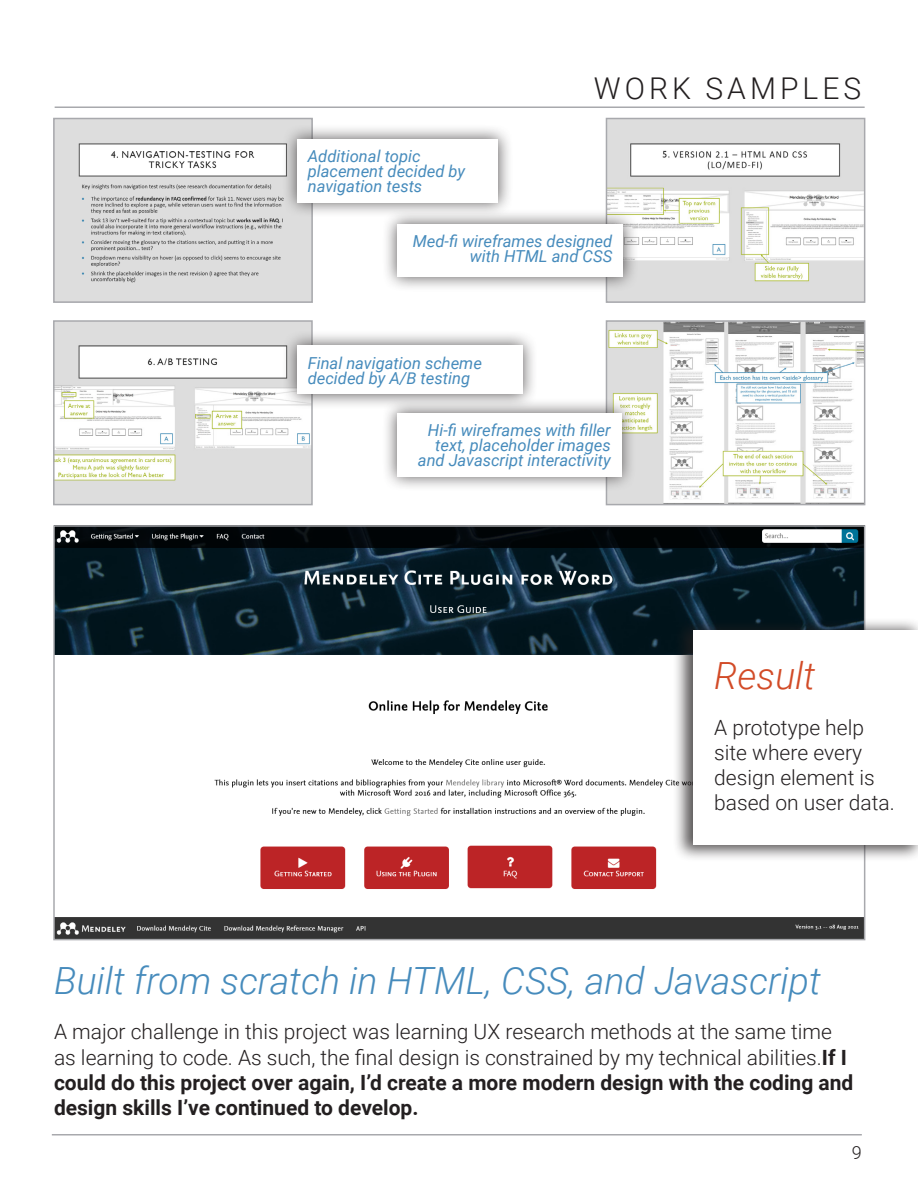
<style>
.page{position:relative;width:918px;height:1188px;background:#fff}
.page>*{position:absolute;margin:0;border:0;box-sizing:border-box;transform-origin:0 0}
.t1{font:italic 300 37.5px "Roboto";color:#468bbc}
.t2{font:italic 300 37.5px "Roboto";color:#d24b27}
.t3{font:300 30px "Roboto";letter-spacing:.135em;color:#231f20}
.Body_Text{font:300 21px/25.2px "Roboto";color:#231f20}
.t4{font:300 18px "Roboto";color:#231f20}
.Annotation_Card{font:italic 16.5px/15px "Roboto";color:#468bbc;text-align:right}
.s1{font-weight:700}
</style>
<div class="page">
<hr style="left:55px;top:106px;width:810px;height:2px;background:#a8a9ad">
<hr style="left:52px;top:1134px;width:810px;height:2px;background:#a8a9ad">
<img style="left:56px;top:323px;width:254px;height:179px">
<div style="left:53px;top:320px;width:260px;height:185px;border:2px solid #a8a9ad"></div>
<img style="left:609px;top:121px;width:253px;height:179px">
<div style="left:606px;top:118px;width:259px;height:185px;border:2px solid #a8a9ad"></div>
<img style="left:56px;top:121px;width:254px;height:179px">
<div style="left:53px;top:118px;width:260px;height:185px;border:2px solid #a8a9ad"></div>
<img style="left:609px;top:323px;width:253px;height:179px">
<div style="left:606px;top:320px;width:259px;height:185px;border:2px solid #a8a9ad"></div>
<img style="left:56px;top:528px;width:806px;height:409px">
<div style="left:382px;top:209px;width:256px;height:83px;background:#231f20;opacity:.75"></div>
<div style="left:397px;top:224px;width:226px;height:53px;background:#fff"></div>
<div style="left:282px;top:123px;width:231px;height:95px;background:#231f20;opacity:.75"></div>
<div style="left:297px;top:139px;width:201px;height:64px;background:#fff"></div>
<div style="left:282px;top:330px;width:256px;height:80px;background:#231f20;opacity:.75"></div>
<div style="left:297px;top:345px;width:226px;height:49px;background:#fff"></div>
<div style="left:382px;top:398px;width:255px;height:94px;background:#231f20;opacity:.75"></div>
<div style="left:397px;top:413px;width:224px;height:64px;background:#fff"></div>
<div style="left:673px;top:617px;width:245px;height:245px;background:#231f20;opacity:.75"></div>
<div style="left:694px;top:630px;width:224px;height:215px;background:#fff"></div>
<p class="Annotation_Card" style="left:308px;top:148px;width:159px;text-align:left">Additional topic placement decided by navigation tests</p>
<h2 class="t3" style="left:594px;top:67px;width:269px">WORK SAMPLES</h2>
<p class="Annotation_Card" style="left:413px;top:233px;width:201px">Med-fi wireframes designed with HTML and CSS</p>
<p class="Annotation_Card" style="left:308px;top:355px;width:176px;text-align:left">Final navigation scheme decided by A/B testing</p>
<p class="Annotation_Card" style="left:418px;top:422px;width:194px">Hi-fi wireframes with filler text, placeholder images and Javascript interactivity</p>
<h2 class="t2" style="left:714px;top:650px;width:103px">Result</h2>
<p class="Body_Text" style="left:714px;top:714px;width:182px">A prototype help site where every design element is based on user data.</p>
<h2 class="t1" style="left:54px;top:954px;width:769px">Built from scratch in HTML, CSS, and Javascript</h2>
<p class="Body_Text" style="left:54px;top:1019px;width:801px">A major challenge in this project was learning UX research methods at the same time as learning to code. As such, the final design is constrained by my technical abilities.<span class="s1">If I could do this project over again, I’d create a more modern design with the coding and design skills I’ve continued to develop.</span></p>
<p class="t4" style="left:852px;top:1140px;width:11px">9</p>
</div>
